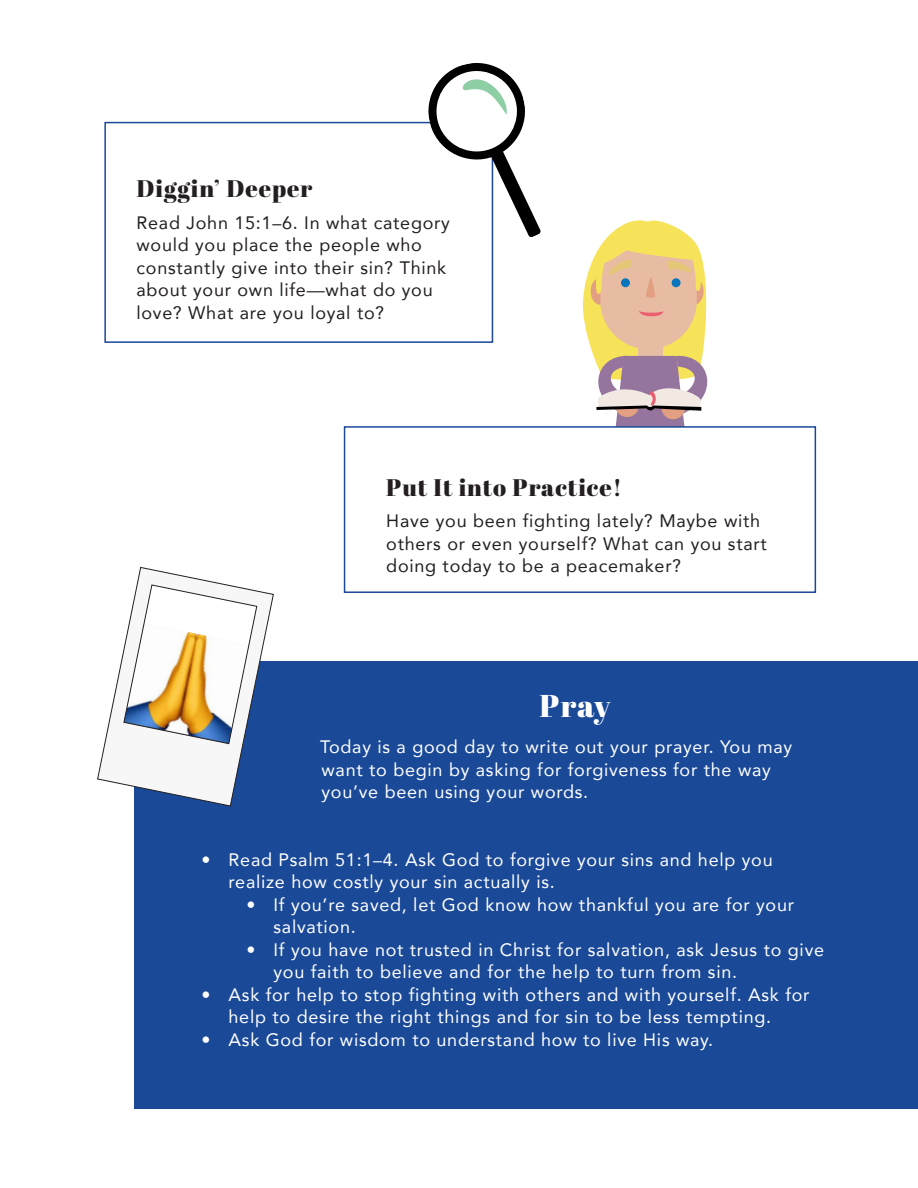
<style>
.page{position:relative;width:918px;height:1188px;background:#fff}
.page>*{position:absolute;margin:0;border:0;box-sizing:border-box;transform-origin:0 0}
.t1{font:31.5px "Abril Fatface";color:#fff}
.t2{font:24px "Abril Fatface";letter-spacing:.04em;color:#231f20}
.t3{font:18px/22.5px "Avenir";letter-spacing:.04em;color:#fff}
.t4{font:18px/22.5px "Avenir";letter-spacing:.04em;color:#231f20}
</style>
<div class="page">
<div style="left:135px;top:662px;width:783px;height:447px;background:#1a4998"></div>
<div style="left:104px;top:122px;width:389px;height:221px;border:2px solid #1a4998"></div>
<svg style="left:97px;top:567px;width:177px;height:240px"></svg>
<svg style="left:583px;top:220px;width:124px;height:206px"></svg>
<div style="left:672px;top:278px;width:9px;height:9px;background:#0776bc;border-radius:50%"></div>
<div style="left:621px;top:278px;width:9px;height:9px;background:#0776bc;border-radius:50%"></div>
<div style="left:344px;top:426px;width:472px;height:167px;border:2px solid #1a4998"></div>
<svg style="left:422px;top:63px;width:119px;height:175px"></svg>
<p class="t2" style="left:137px;top:172px;width:177px">Diggin’ Deeper</p>
<p class="t4" style="left:137px;top:211px;width:315px">Read John 15:1–6. In what category would you place the people who constantly give into their sin? Think about your own life—what do you love? What are you loyal to?</p>
<p class="t2" style="left:386px;top:470px;width:237px">Put It into Practice!</p>
<p class="t4" style="left:386px;top:509px;width:382px">Have you been fighting lately? Maybe with others or even yourself? What can you start doing today to be a peacemaker?</p>
<p class="t1" style="left:540px;top:684px;width:73px">Pray</p>
<p class="t3" style="left:320px;top:735px;width:474px">Today is a good day to write out your prayer. You may want to begin by asking for forgiveness for the way you’ve been using your words.</p>
<p class="t3" style="left:229px;top:848px;width:546px;text-indent:-27px">• Read Psalm 51:1–4. Ask God to forgive your sins and help you realize how costly your sin actually is.</p>
<p class="t3" style="left:274px;top:893px;width:522px;text-indent:-27px">• If you’re saved, let God know how thankful you are for your salvation.</p>
<p class="t3" style="left:274px;top:938px;width:552px;text-indent:-27px">• If you have not trusted in Christ for salvation, ask Jesus to give you faith to believe and for the help to turn from sin.</p>
<p class="t3" style="left:229px;top:983px;width:582px;text-indent:-27px">• Ask for help to stop fighting with others and with yourself. Ask for help to desire the right things and for sin to be less tempting.</p>
<p class="t3" style="left:202px;top:1028px;width:513px">• Ask God for wisdom to understand how to live His way.</p>
</div>
